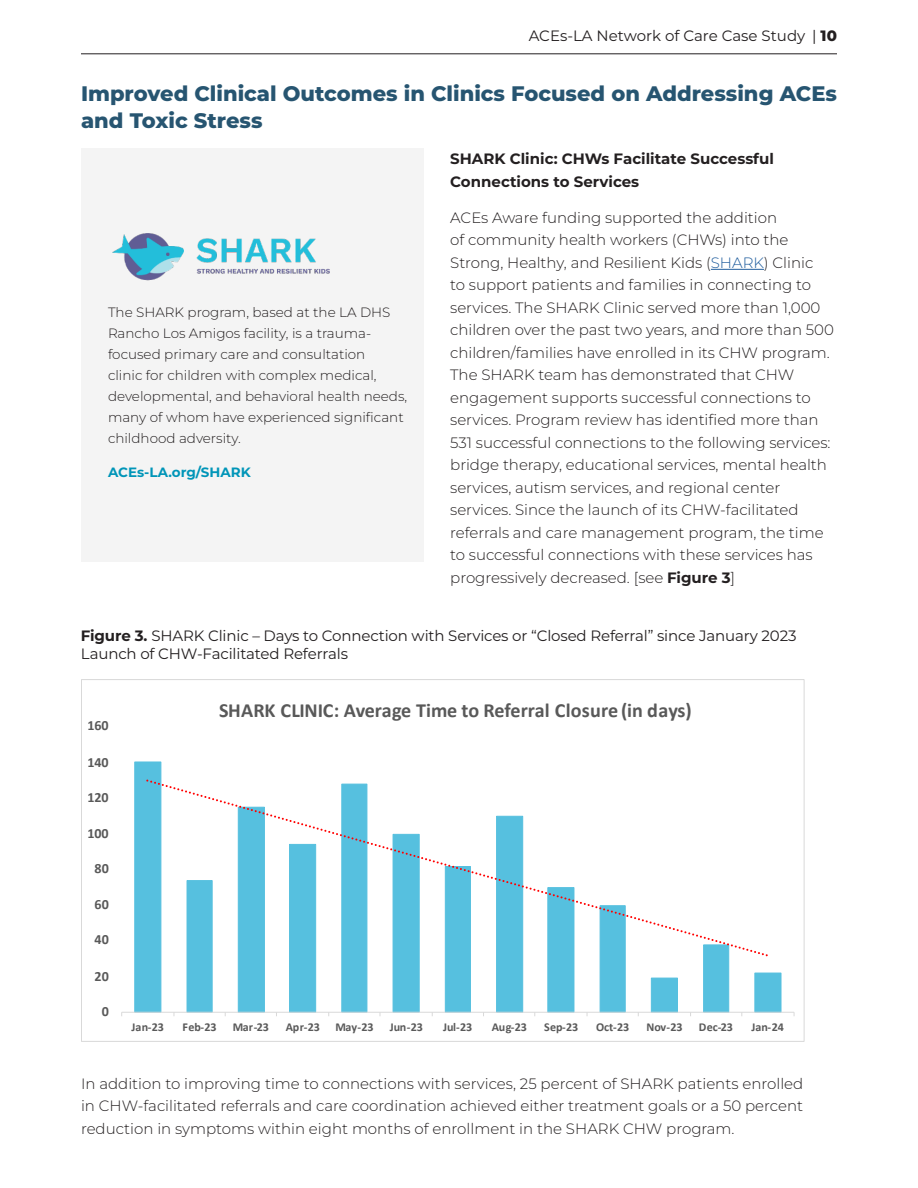
<style>
.page{position:relative;width:918px;height:1188px;background:#fff}
.page>*{position:absolute;margin:0;border:0;box-sizing:border-box;transform-origin:0 0}
.t1{font:800 21px/27px "Montserrat";color:#275571}
.t2{font:700 20.1px "Calibri";letter-spacing:-.005em;color:#595959}
.t3{font:300 15px/22.5px "Montserrat";color:#231f20}
.t4{font:15px/18px "Montserrat";letter-spacing:-.01em;color:#231f20}
.t5{font:700 15px/22.5px "Montserrat";color:#231f20}
.t6{font:700 14.1px "Calibri";letter-spacing:-.005em;color:#595959}
.t7{font:300 13.5px/21px "Montserrat";color:#231f20}
.t8{font:700 13.5px "Montserrat";color:#0095b8}
.t9{font:700 12px "Calibri";letter-spacing:-.005em;color:#595959}
.s1{font-weight:800}
.s2{color:#215e9e}
.s3{font-weight:700}
</style>
<div class="page">
<hr style="left:81px;top:54px;width:756px;height:1px;background:#231f20">
<hr style="left:711px;top:269px;width:53px;height:1px;background:#215e9e">
<svg style="left:134px;top:761px;width:648px;height:251px"></svg>
<hr style="left:122px;top:1012px;width:672px;height:1px;background:#d9d9d9">
<svg style="left:146px;top:779px;width:622px;height:177px"></svg>
<div style="left:81px;top:148px;width:342px;height:414px;background:#f4f4f4"></div>
<img style="left:112px;top:233px;width:218px;height:48px">
<p class="t4" style="left:529px;top:26px;width:310px">ACEs-LA Network of Care Case Study | <span class="s1">10</span></p>
<h1 class="t1" style="left:81px;top:79px;width:758px">Improved Clinical Outcomes in Clinics Focused on Addressing ACEs and Toxic Stress</h1>
<p class="t5" style="left:450px;top:147px;width:325px">SHARK Clinic: CHWs Facilitate Successful<br>Connections to Services</p>
<p class="t3" style="left:450px;top:206px;width:385px">ACEs Aware funding supported the addition<br>of community health workers (CHWs) into the Strong, Healthy, and Resilient Kids (<span class="s2">SHARK</span>) Clinic<br>to support patients and families in connecting to services. The SHARK Clinic served more than 1,000 children over the past two years, and more than 500 children/families have enrolled in its CHW program.<br>The SHARK team has demonstrated that CHW engagement supports successful connections to services. Program review has identified more than 531 successful connections to the following services: bridge therapy, educational services, mental health services, autism services, and regional center services. Since the launch of its CHW-facilitated referrals and care management program, the time to successful connections with these services has progressively decreased. [see <span class="s3">Figure 3</span>]</p>
<p class="t7" style="left:108px;top:301px;width:301px">The SHARK program, based at the LA DHS Rancho Los Amigos facility, is a trauma&shy;focused primary care and consultation<br>clinic for children with complex medical, developmental, and behavioral health needs, many of whom have experienced significant childhood adversity.</p>
<p class="t8" style="left:108px;top:463px;width:144px">ACEs-LA.org/SHARK</p>
<p class="t4" style="left:81px;top:626px;width:717px"><span class="s3">Figure 3.</span> SHARK Clinic – Days to Connection with Services or “Closed Referral” since January 2023<br>Launch of CHW-Facilitated Referrals</p>
<p class="t6" style="left:88px;top:716px;width:23px">160</p>
<p class="t6" style="left:88px;top:752px;width:23px">140</p>
<p class="t6" style="left:88px;top:787px;width:23px">120</p>
<p class="t6" style="left:88px;top:823px;width:23px">100</p>
<p class="t6" style="left:95px;top:858px;width:16px">80</p>
<p class="t6" style="left:95px;top:895px;width:16px">60</p>
<p class="t6" style="left:95px;top:930px;width:16px">40</p>
<p class="t6" style="left:95px;top:966px;width:16px">20</p>
<p class="t6" style="left:102px;top:1001px;width:9px">0</p>
<h2 class="t2" style="left:219px;top:696px;width:474px">SHARK CLINIC: Average Time to Referral Closure (in days)</h2>
<p class="t9" style="left:132px;top:1018px;width:34px">Jan-23</p>
<p class="t9" style="left:182px;top:1018px;width:36px">Feb-23</p>
<p class="t9" style="left:233px;top:1018px;width:38px">Mar-23</p>
<p class="t9" style="left:286px;top:1018px;width:36px">Apr-23</p>
<p class="t9" style="left:335px;top:1018px;width:40px">May-23</p>
<p class="t9" style="left:390px;top:1018px;width:35px">Jun-23</p>
<p class="t9" style="left:443px;top:1018px;width:31px">Jul-23</p>
<p class="t9" style="left:492px;top:1018px;width:37px">Aug-23</p>
<p class="t9" style="left:544px;top:1018px;width:36px">Sep-23</p>
<p class="t9" style="left:596px;top:1018px;width:35px">Oct-23</p>
<p class="t9" style="left:646px;top:1018px;width:38px">Nov-23</p>
<p class="t9" style="left:699px;top:1018px;width:36px">Dec-23</p>
<p class="t9" style="left:752px;top:1018px;width:34px">Jan-24</p>
<p class="t3" style="left:81px;top:1072px;width:724px;text-align:justify">In addition to improving time to connections with services, 25 percent of SHARK patients enrolled in CHW-facilitated referrals and care coordination achieved either treatment goals or a 50 percent reduction in symptoms within eight months of enrollment in the SHARK CHW program.</p>
</div>
